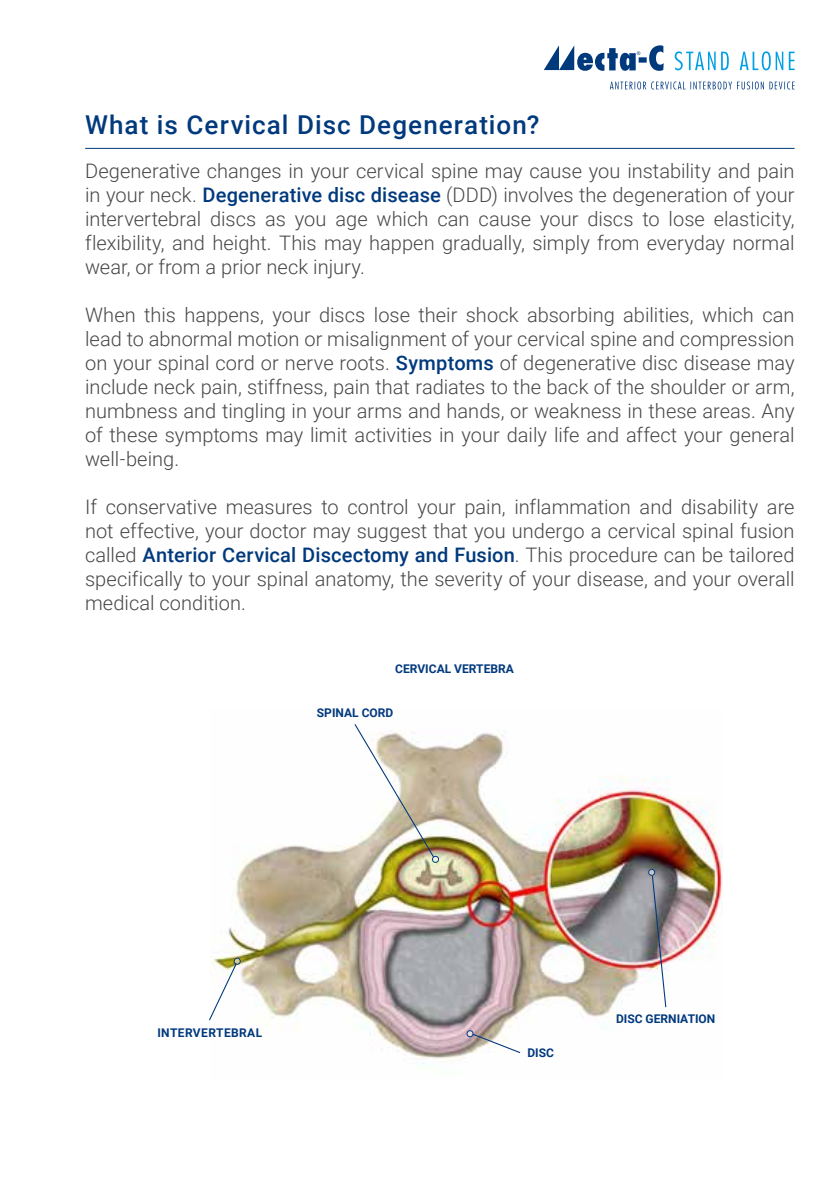
<style>
.page{position:relative;width:840px;height:1191px;background:#fff}
.page>*{position:absolute;margin:0;border:0;box-sizing:border-box;transform-origin:0 0}
.t1{font:500 26px "Roboto";letter-spacing:.04em;color:#01397d}
.t2{font:300 20px/24px "Roboto";color:#474747;text-align:justify}
.t3{font:700 12px "Roboto";color:#01397d}
.t4{font:700 12px "Roboto";letter-spacing:.035em;color:#01397d}
.s1{font-weight:500;color:#01397d}
</style>
<div class="page">
<hr style="left:85px;top:148px;width:709px;height:1px;background:#01397d">
<img style="left:215px;top:730px;width:507px;height:334px">
<svg style="left:353px;top:724px;width:86px;height:140px"></svg>
<div style="left:234px;top:957px;width:6px;height:7px;border:1px solid #01397d;border-radius:50%"></div>
<svg style="left:209px;top:958px;width:31px;height:63px"></svg>
<div style="left:466px;top:1030px;width:7px;height:7px;background:#eedce3;border-radius:50%"></div>
<div style="left:466px;top:1030px;width:7px;height:7px;border:1px solid #01397d;border-radius:50%"></div>
<svg style="left:471px;top:1032px;width:50px;height:22px"></svg>
<svg style="left:648px;top:869px;width:18px;height:139px"></svg>
<svg style="left:674px;top:51px;width:120px;height:19px"></svg>
<svg style="left:544px;top:45px;width:119px;height:26px"></svg>
<svg style="left:610px;top:81px;width:184px;height:8px"></svg>
<h1 class="t1" style="left:85px;top:106px;width:455px">What is Cervical Disc Degeneration?</h1>
<p class="t2" style="left:85px;top:158px;width:710px">Degenerative changes in your cervical spine may cause you instability and pain in your neck. <span class="s1">Degenerative disc disease</span> (DDD) involves the degeneration of your intervertebral discs as you age which can cause your discs to lose elasticity, flexibility, and height. This may happen gradually, simply from everyday normal wear, or from a prior neck injury.</p>
<p class="t2" style="left:85px;top:302px;width:710px">When this happens, your discs lose their shock absorbing abilities, which can lead to abnormal motion or misalignment of your cervical spine and compression on your spinal cord or nerve roots. <span class="s1">Symptoms</span> of degenerative disc disease may include neck pain, stiffness, pain that radiates to the back of the shoulder or arm, numbness and tingling in your arms and hands, or weakness in these areas. Any of these symptoms may limit activities in your daily life and affect your general well-being.</p>
<p class="t2" style="left:85px;top:494px;width:710px">If conservative measures to control your pain, inflammation and disability are not effective, your doctor may suggest that you undergo a cervical spinal fusion called <span class="s1">Anterior Cervical Discectomy and Fusion</span>. This procedure can be tailored specifically to your spinal anatomy, the severity of your disease, and your overall medical condition.</p>
<p class="t3" style="left:395px;top:660px;width:120px">CERVICAL VERTEBRA</p>
<p class="t3" style="left:317px;top:704px;width:78px">SPINAL CORD</p>
<p class="t4" style="left:157px;top:1024px;width:106px">INTERVERTEBRAL</p>
<p class="t3" style="left:527px;top:1044px;width:28px">DISC</p>
<p class="t3" style="left:615px;top:1010px;width:101px">DISC GERNIATION</p>
</div>
